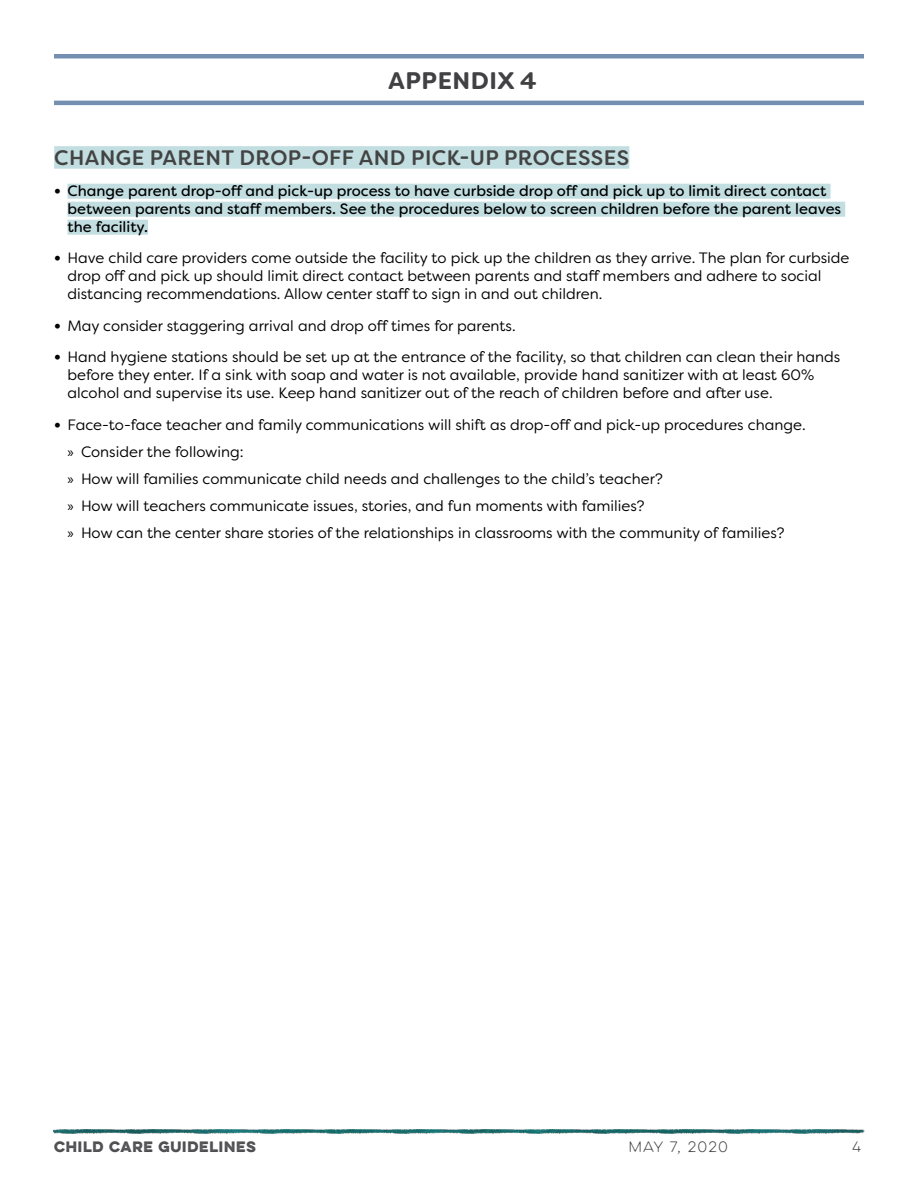
<style>
.page{position:relative;width:918px;height:1188px;background:#fff}
.page>*{position:absolute;margin:0;border:0;box-sizing:border-box;transform-origin:0 0}
.t1{font:700 24px "Filson Soft";letter-spacing:.02em;color:#414042}
.Subhead{font:500 21px "Filson Soft";letter-spacing:.02em;color:#434343}
.t2{font:15px/18px "Filson Soft";color:#000}
.t3{font:15px/18px "Filson Soft";color:#000}
.t4{font:700 13.5px "Lulo One";letter-spacing:-.17em;color:#4d4d4f}
.t5{font:13.5px "Lulo One";letter-spacing:-.12em;color:#414042}
.s1{font-family:"Lulo One";font-weight:700}
.s2{font-family:"Myriad Pro"}
</style>
<div class="page">
<img style="left:54px;top:1129px;width:810px;height:5px">
<hr style="left:54px;top:54px;width:810px;height:4px;background:#758fb1">
<hr style="left:54px;top:101px;width:810px;height:4px;background:#758fb1">
<div style="left:54px;top:146px;width:575px;height:23px;background:#c2dee1"></div>
<div style="left:68px;top:184px;width:763px;height:15px;background:#c2dee1"></div>
<div style="left:68px;top:202px;width:777px;height:15px;background:#c2dee1"></div>
<div style="left:68px;top:220px;width:80px;height:15px;background:#c2dee1"></div>
<p class="t1" style="left:388px;top:65px;width:150px">APPENDIX 4</p>
<p class="Subhead" style="left:54px;top:144px;width:576px">CHANGE PARENT DROP-OFF AND PICK-UP PROCESSES</p>
<p class="t3" style="left:68px;top:181px;width:775px;text-indent:-14px"><span class="s1">•</span> Change parent drop-off and pick-up process to have curbside drop off and pick up to limit direct contact between parents and staff members. See the procedures below to screen children before the parent leaves the facility.</p>
<p class="t2" style="left:68px;top:249px;width:783px;text-indent:-14px"><span class="s1">•</span> Have child care providers come outside the facility to pick up the children as they arrive. The plan for curbside drop off and pick up should limit direct contact between parents and staff members and adhere to social distancing recommendations. Allow center staff to sign in and out children.</p>
<p class="t2" style="left:54px;top:316px;width:463px"><span class="s1">•</span> May consider staggering arrival and drop off times for parents.</p>
<p class="t2" style="left:68px;top:348px;width:774px;text-indent:-14px"><span class="s1">•</span> Hand hygiene stations should be set up at the entrance of the facility, so that children can clean their hands before they enter. If a sink with soap and water is not available, provide hand sanitizer with at least 60% alcohol and supervise its use. Keep hand sanitizer out of the reach of children before and after use.</p>
<p class="t2" style="left:54px;top:415px;width:753px"><span class="s1">•</span> Face-to-face teacher and family communications will shift as drop-off and pick-up procedures change.</p>
<p class="t2" style="left:68px;top:443px;width:178px"><span class="s2">»</span> Consider the following:</p>
<p class="t2" style="left:68px;top:470px;width:597px"><span class="s2">»</span> How will families communicate child needs and challenges to the child’s teacher?</p>
<p class="t2" style="left:68px;top:497px;width:579px"><span class="s2">»</span> How will teachers communicate issues, stories, and fun moments with families?</p>
<p class="t2" style="left:68px;top:524px;width:719px"><span class="s2">»</span> How can the center share stories of the relationships in classrooms with the community of families?</p>
<p class="t4" style="left:54px;top:1137px;width:206px">CHILD CARE GUIDELINES</p>
<p class="t5" style="left:628px;top:1138px;width:104px">May 7, 2020</p>
<p class="t5" style="left:852px;top:1138px;width:13px">4</p>
</div>
